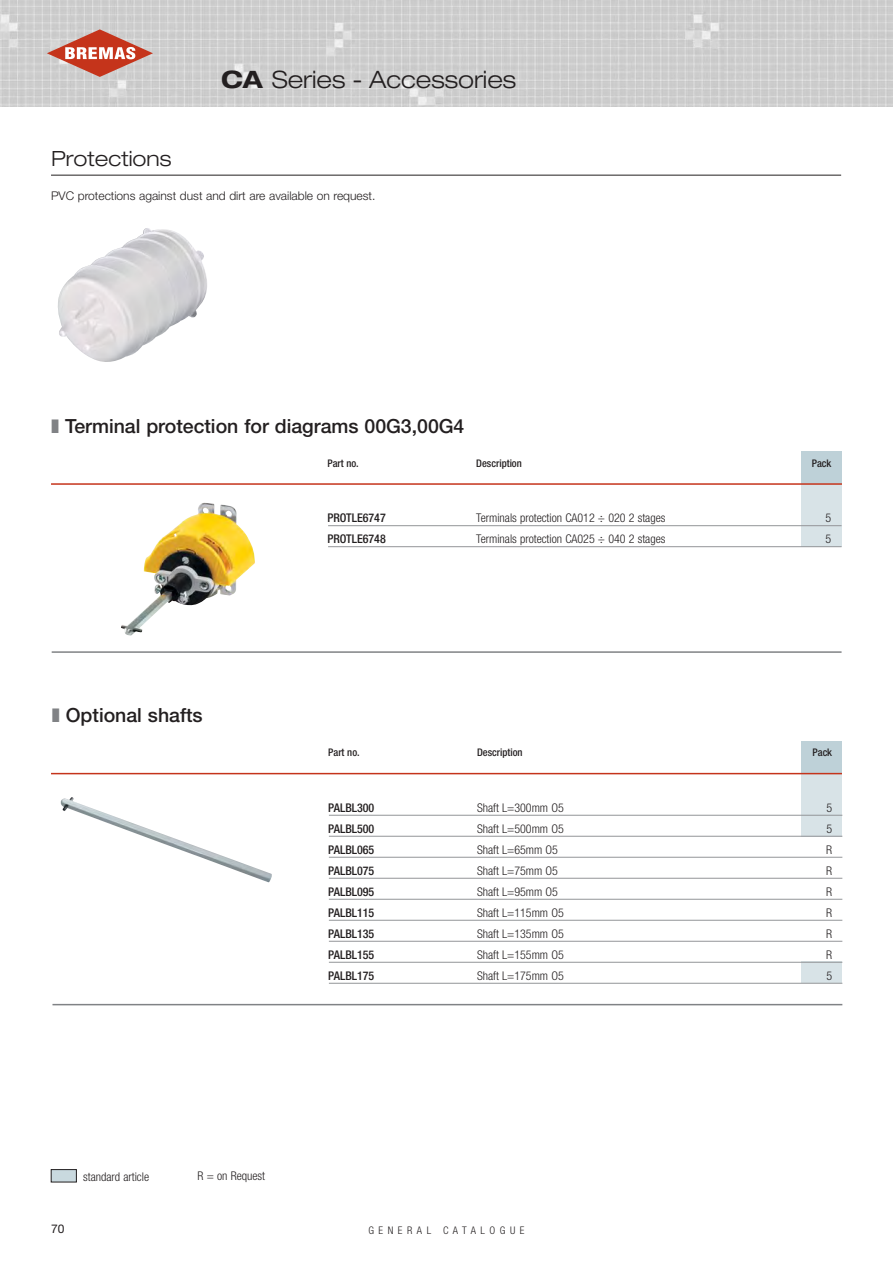
<style>
.page{position:relative;width:893px;height:1263px;background:#fff}
.page>*{position:absolute;margin:0;border:0;box-sizing:border-box;transform-origin:0 0}
.t1{font:300 expanded 24px "Helvetica Neue";color:#231f20}
.t2{font:300 expanded 21px "Helvetica Neue";color:#231f20}
.t3{font:500 19.5px "Helvetica Neue";color:#231f20}
.t4{font:300 condensed 12px "Helvetica Neue";color:#231f20}
.t5{font:500 condensed 12px "Helvetica Neue";color:#231f20}
.t6{font:300 12px "Helvetica Neue";color:#231f20}
.t7{font:12px "Helvetica Neue";color:#231f20}
.t8{font:500 condensed 10.5px "Helvetica Neue";color:#231f20}
.t9{font:300 condensed 10.5px "Helvetica Neue";letter-spacing:.43em;color:#231f20}
.s1{font-weight:700}
.s2{color:#808285}
</style>
<div class="page">
<img style="left:0;top:0;width:893px;height:106px">
<svg style="left:47px;top:29px;width:106px;height:48px;background:#d0988e"></svg>
<img style="left:58px;top:228px;width:149px;height:134px">
<div style="left:801px;top:483px;width:41px;height:63px;background:#d8e3e7"></div>
<div style="left:801px;top:451px;width:41px;height:32px;background:#bed1d8"></div>
<img style="left:60px;top:797px;width:212px;height:85px">
<img style="left:121px;top:502px;width:134px;height:134px">
<div style="left:801px;top:773px;width:41px;height:63px;background:#d8e3e7"></div>
<div style="left:801px;top:741px;width:41px;height:32px;background:#bed1d8"></div>
<div style="left:801px;top:961px;width:41px;height:21px;background:#d8e3e7"></div>
<hr style="left:51px;top:483px;width:791px;height:2px;background:#c5341b">
<hr style="left:51px;top:773px;width:791px;height:1px;background:#c5341b">
<div style="left:51px;top:1169px;width:25px;height:13px;background:#c9d9df"></div>
<div style="left:51px;top:1169px;width:26px;height:13px;border:1px solid #231f20"></div>
<hr style="left:329px;top:815px;width:513px;height:1px;background:#939598">
<hr style="left:329px;top:836px;width:513px;height:1px;background:#939598">
<hr style="left:329px;top:857px;width:513px;height:1px;background:#939598">
<hr style="left:329px;top:878px;width:513px;height:1px;background:#939598">
<hr style="left:329px;top:899px;width:513px;height:1px;background:#939598">
<hr style="left:329px;top:920px;width:513px;height:1px;background:#939598">
<hr style="left:329px;top:941px;width:513px;height:1px;background:#939598">
<hr style="left:329px;top:962px;width:513px;height:1px;background:#939598">
<hr style="left:329px;top:983px;width:513px;height:1px;background:#939598">
<hr style="left:52px;top:1004px;width:790px;height:1px;background:#808285">
<hr style="left:51px;top:175px;width:790px;height:1px;background:#231f20">
<hr style="left:328px;top:525px;width:513px;height:1px;background:#939598">
<hr style="left:328px;top:546px;width:513px;height:1px;background:#939598">
<hr style="left:52px;top:651px;width:789px;height:2px;background:#808285">
<h2 class="t2" style="left:51px;top:151px;width:122px">Protections</h2>
<h1 class="t1" style="left:221px;top:70px;width:297px"><span class="s1">CA</span> Series - Accessories</h1>
<p class="t6" style="left:51px;top:191px;width:326px">PVC protections against dust and dirt are available on request.</p>
<h3 class="t3" style="left:51px;top:419px;width:415px"><span class="s2">❚</span> Terminal protection for diagrams 00G3,00G4</h3>
<p class="t8" style="left:327px;top:459px;width:33px">Part no.</p>
<p class="t8" style="left:476px;top:459px;width:47px">Description</p>
<p class="t8" style="left:812px;top:459px;width:21px">Pack</p>
<h3 class="t3" style="left:52px;top:708px;width:152px"><span class="s2">❚</span> Optional shafts</h3>
<p class="t5" style="left:327px;top:514px;width:60px">PROTLE6747</p>
<p class="t4" style="left:476px;top:514px;width:191px">Terminals protection CA012 ÷ 020 2 stages</p>
<p class="t4" style="left:826px;top:514px;width:7px">5</p>
<p class="t5" style="left:327px;top:535px;width:60px">PROTLE6748</p>
<p class="t4" style="left:476px;top:535px;width:191px">Terminals protection CA025 ÷ 040 2 stages</p>
<p class="t4" style="left:826px;top:535px;width:7px">5</p>
<p class="t8" style="left:328px;top:749px;width:33px">Part no.</p>
<p class="t8" style="left:477px;top:749px;width:47px">Description</p>
<p class="t8" style="left:813px;top:749px;width:21px">Pack</p>
<p class="t5" style="left:328px;top:803px;width:48px">PALBL300</p>
<p class="t4" style="left:477px;top:803px;width:88px">Shaft L=300mm O5</p>
<p class="t4" style="left:826px;top:803px;width:7px">5</p>
<p class="t5" style="left:328px;top:824px;width:48px">PALBL500</p>
<p class="t4" style="left:477px;top:824px;width:88px">Shaft L=500mm O5</p>
<p class="t4" style="left:826px;top:824px;width:7px">5</p>
<p class="t5" style="left:328px;top:845px;width:48px">PALBL065</p>
<p class="t4" style="left:477px;top:845px;width:82px">Shaft L=65mm O5</p>
<p class="t4" style="left:826px;top:845px;width:7px">R</p>
<p class="t5" style="left:328px;top:866px;width:48px">PALBL075</p>
<p class="t4" style="left:477px;top:866px;width:82px">Shaft L=75mm O5</p>
<p class="t4" style="left:826px;top:866px;width:7px">R</p>
<p class="t5" style="left:328px;top:887px;width:48px">PALBL095</p>
<p class="t4" style="left:477px;top:887px;width:82px">Shaft L=95mm O5</p>
<p class="t4" style="left:826px;top:887px;width:7px">R</p>
<p class="t5" style="left:328px;top:908px;width:48px">PALBL115</p>
<p class="t4" style="left:477px;top:908px;width:88px">Shaft L=115mm O5</p>
<p class="t4" style="left:826px;top:908px;width:7px">R</p>
<p class="t5" style="left:328px;top:929px;width:48px">PALBL135</p>
<p class="t4" style="left:477px;top:929px;width:88px">Shaft L=135mm O5</p>
<p class="t4" style="left:826px;top:929px;width:7px">R</p>
<p class="t5" style="left:328px;top:950px;width:48px">PALBL155</p>
<p class="t4" style="left:477px;top:950px;width:88px">Shaft L=155mm O5</p>
<p class="t4" style="left:826px;top:950px;width:7px">R</p>
<p class="t5" style="left:328px;top:971px;width:48px">PALBL175</p>
<p class="t4" style="left:477px;top:971px;width:88px">Shaft L=175mm O5</p>
<p class="t4" style="left:826px;top:971px;width:7px">5</p>
<p class="t4" style="left:83px;top:1172px;width:67px">standard article</p>
<p class="t4" style="left:198px;top:1172px;width:69px">R = on Request</p>
<p class="t7" style="left:51px;top:1225px;width:15px">70</p>
<p class="t9" style="left:368px;top:1226px;width:158px">GENERAL CATALOGUE</p>
</div>
